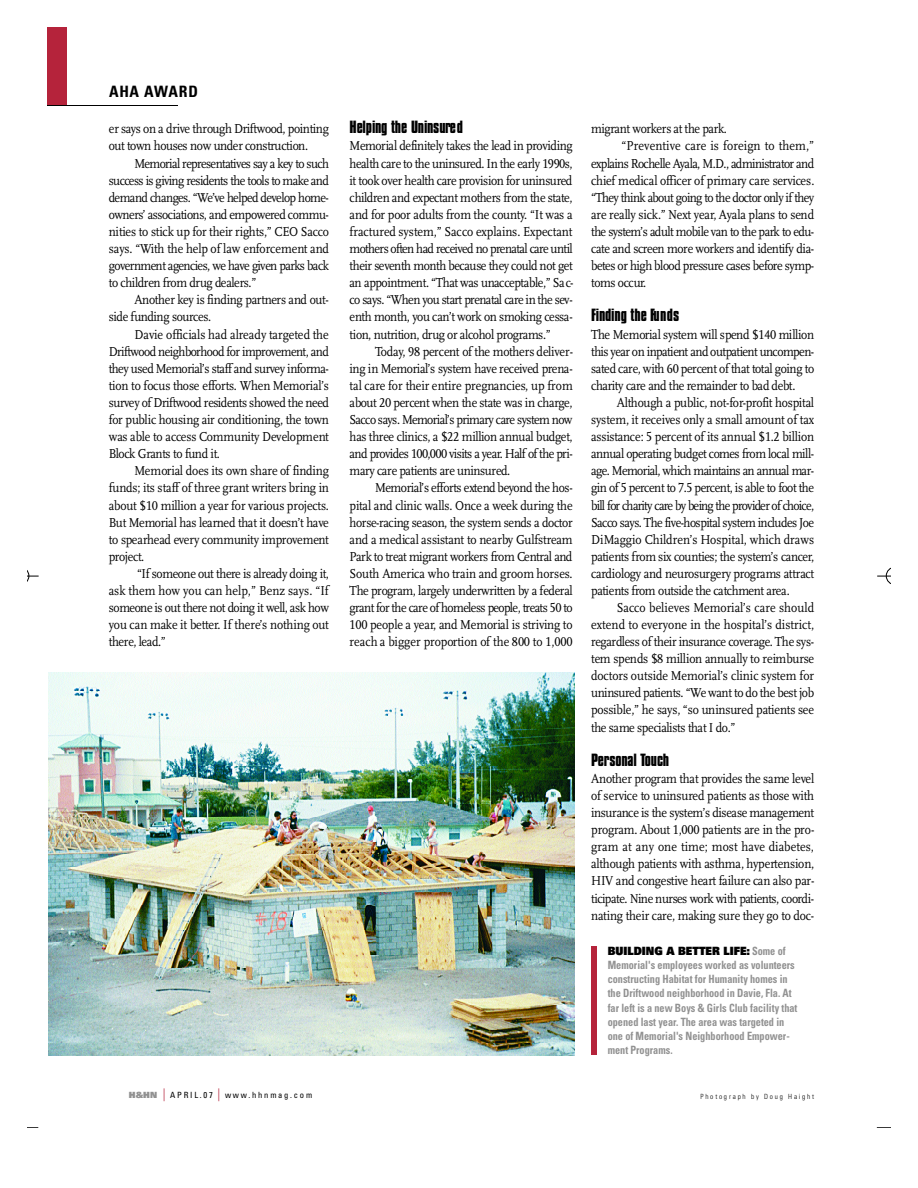
<style>
.page{position:relative;width:918px;height:1188px;background:#fff}
.page>*{position:absolute;margin:0;border:0;box-sizing:border-box;transform-origin:0 0}
.t1{font:18.45px "Compacta Bold Plain";letter-spacing:-.01em;color:#000}
.t2{font:700 condensed 15.6px "Univers LT";letter-spacing:.035em;color:#000}
.t3{font:13.5px/17.1px "Scala LF";letter-spacing:-.03em;color:#000;text-align:justify;scale:.9 1}
.t4{font:13.5px "Scala LF";color:#000;scale:.9 1}
.t5{font:13.5px "Scala LF";letter-spacing:.005em;color:#000;scale:.9 1}
.t6{font:700 condensed 11.4px/14.2px "Univers LT";color:#919191;scale:.9 1}
.t7{font:condensed 8.55px "Univers LT";color:#000}
.t8{font:300 condensed 7.05px "Univers LT";letter-spacing:.255em;color:#000}
.s1{font-weight:900;font-stretch:normal;color:#000}
.s2{font-weight:900;font-stretch:normal;color:#919191}
.s3{font-weight:300;font-size:12.75px;color:#b5233b}
</style>
<div class="page">
<div style="left:48px;top:27px;width:19px;height:79px;background:#b5233b"></div>
<hr style="left:48px;top:105px;width:130px;height:1px;background:#000">
<img style="left:49px;top:672px;width:525px;height:383px">
<div style="left:591px;top:947px;width:5px;height:108px;background:#b5233b"></div>
<svg style="left:27px;top:1127px;width:12px;height:1px"></svg>
<svg style="left:877px;top:1127px;width:14px;height:1px"></svg>
<svg style="left:877px;top:567px;width:14px;height:17px"></svg>
<svg style="left:27px;top:570px;width:12px;height:12px"></svg>
<p class="t2" style="left:109px;top:86px;width:90px">AHA AWA R D</p>
<p class="t3" style="left:109px;top:122px;width:246px">er says on a drive through Driftwood, pointing out town houses now under construction.</p>
<p class="t3" style="left:109px;top:156px;width:246px;text-indent:26px">Memorial representatives say a key to such success is giving residents the tools to make and demand changes. “We’ve helped develop home&shy;o w n e rs’ associations, and empowered commu&shy;nities to stick up for their rights,” CEO Sa c c o says. “With the help of law enforcement and government agencies, we have given parks back to children from drug dealers.”</p>
<p class="t3" style="left:109px;top:293px;width:246px;text-indent:26px">Another key is finding partners and out&shy;side funding sources.</p>
<p class="t3" style="left:109px;top:327px;width:246px;text-indent:26px">Davie officials had already targeted the D riftwood neighborhood for improvement, and they used Me m o ria l’s staff and survey informa&shy;tion to focus those efforts. When Me m o ria l’s survey of Driftwood residents showed the need for public housing air conditioning, the town was able to access Community Development Block Grants to fund it.</p>
<p class="t3" style="left:109px;top:464px;width:246px;text-indent:26px">Memorial does its own share of fin d in g funds; its staff of three grant writers bring in about $10 million a year for various projects.<br>But Memorial has learned that it doesn’t have to spearhead every community improvement p ro je c t.</p>
<p class="t3" style="left:109px;top:566px;width:246px;text-indent:28px">“If someone out there is already doing it, ask them how you can help,” Benz says. “If someone is out there not doing it well, ask how you can make it better. If there’s nothing out there, lead.”</p>
<h1 class="t1" style="left:350px;top:121px;width:115px">Helping the Uninsure d</h1>
<p class="t3" style="left:350px;top:139px;width:250px">Memorial definitely takes the lead in providing health care to the uninsured. In the early 1990s, it took over health care provision for uninsured children and expectant mothers from the state, and for poor adults from the county. “It was a fractured system,” Sacco explains. E x p e c ta n t mothers often had received no prenatal care until their seventh month because they could not get an appointment. “That was unacceptable,” Sa c&shy;co says. “When you start prenatal care in the sev&shy;enth month, you can’t work on smoking cessa&shy;tion, nutrition, drug or alcohol programs.”</p>
<p class="t3" style="left:350px;top:344px;width:250px;text-indent:26px">To d a y, 98 percent of the mothers deliver&shy;ing in Me m o ria l’s system have received prena&shy;tal care for their entire pregnancies, up from about 20 percent when the state was in charge, Sacco says. Me m o ria l’s primary care system now has three clinics, a $22 million annual budget, and provides 100,000 visits a year. Half ofthe pri&shy;mary care patients are uninsured.</p>
<p class="t3" style="left:350px;top:481px;width:250px;text-indent:26px">Me m o ria l’s efforts extend beyond the hos&shy;pital and clinic walls. Once a week during the horse-racing season, the system sends a doctor and a medical assistant to nearby Gu lfs tr e a m Park to treat migrant workers from Central and South America who train and groom horses.<br>The program, largely underwritten by a federal grant for the care of homeless people, treats 50 to 100 people a year, and Memorial is striving to reach a bigger proportion of the 800 to 1,000</p>
<p class="t3" style="left:591px;top:122px;width:152px">migrant workers at the park.</p>
<p class="t5" style="left:621px;top:141px;width:216px">“Preventive care is foreign to them,”</p>
<p class="t3" style="left:591px;top:156px;width:249px">explains Rochelle Ayala, M.D., administrator and</p>
<p class="t4" style="left:591px;top:175px;width:249px">chief medical officer of primary care services.</p>
<p class="t3" style="left:591px;top:190px;width:249px">“They think about going to the doctor only if they</p>
<p class="t3" style="left:591px;top:207px;width:249px">are really sick.” Next year, Ayala plans to send</p>
<p class="t3" style="left:591px;top:224px;width:249px">the system’s adult mobile van to the park to edu-</p>
<p class="t3" style="left:591px;top:241px;width:249px">cate and screen more workers and identify dia-</p>
<p class="t3" style="left:591px;top:258px;width:249px">betes or high blood pressure cases before symp-</p>
<p class="t3" style="left:591px;top:276px;width:63px">toms occur.</p>
<h1 class="t1" style="left:591px;top:309px;width:90px">Finding the Fu n d s</h1>
<p class="t3" style="left:591px;top:327px;width:249px">The Memorial system will spend $140 million this year on inpatient and outpatient uncompen&shy;sated care, with 60 percent of that total going to charity care and the remainder to bad debt.</p>
<p class="t3" style="left:591px;top:395px;width:249px;text-indent:26px">Although a public, not-for-p ro fit hospital system, it receives only a small amount of tax assistance: 5 percent of its annual $1.2 billion annual operating budget comes from local mill&shy;age. Memorial, which maintains an annual mar&shy;gin of 5 percent to 7.5 percent, is able to foot the bill for charity care by being the provider of choice, Sacco says. The five-hospital system includes Jo e D iMaggio Children’s Hospital, which draws patients from six counties; the system’s cancer, cardiology and neurosurgery programs attract patients from outside the catchment area.</p>
<p class="t3" style="left:591px;top:600px;width:249px;text-indent:26px">Sacco believes Memorial’s care should extend to everyone in the hospital’s district, regardless of their insurance coverage. The sys&shy;tem spends $8 million annually to reimburse doctors outside Me m o r ia l’s clinic system for uninsured patients. “We want to do the best job possible,” he says, “so uninsured patients see the same specialists that I do.”</p>
<h1 class="t1" style="left:591px;top:753px;width:79px">Personal Touch</h1>
<p class="t3" style="left:591px;top:771px;width:249px">Another program that provides the same level of service to uninsured patients as those with insurance is the system’s disease management p ro g ra m . About 1,000 patients are in the pro&shy;gram at any one time; most have diabetes, although patients with asthma, hypertension, HIV and congestive heart failure can also par&shy;ticipate. Nine nurses work with patients, coordi&shy;nating their care, making sure they go to doc-</p>
<p class="t6" style="left:608px;top:944px;width:212px"><span class="s1">BUILDING A BETTER LIFE:</span> Some of Memorial's employees worked as volunteers constructing Habitat for Humanity homes in the Driftwood neighborhood in Davie, Fla. At far left is a new Boys &amp; Girls Club facility that opened last year. The area was targeted in one of Memorial's Neighborhood Empower&shy;ment Programs.</p>
<p class="t7" style="left:129px;top:1092px;width:185px"><span class="s2">H&amp;HN</span> <span class="s3">|</span> A P R I L . 0 7 <span class="s3">|</span> w w w. h h n m a g . c o m</p>
<p class="t8" style="left:700px;top:1094px;width:115px">Photograph by Doug Haight</p>
</div>
